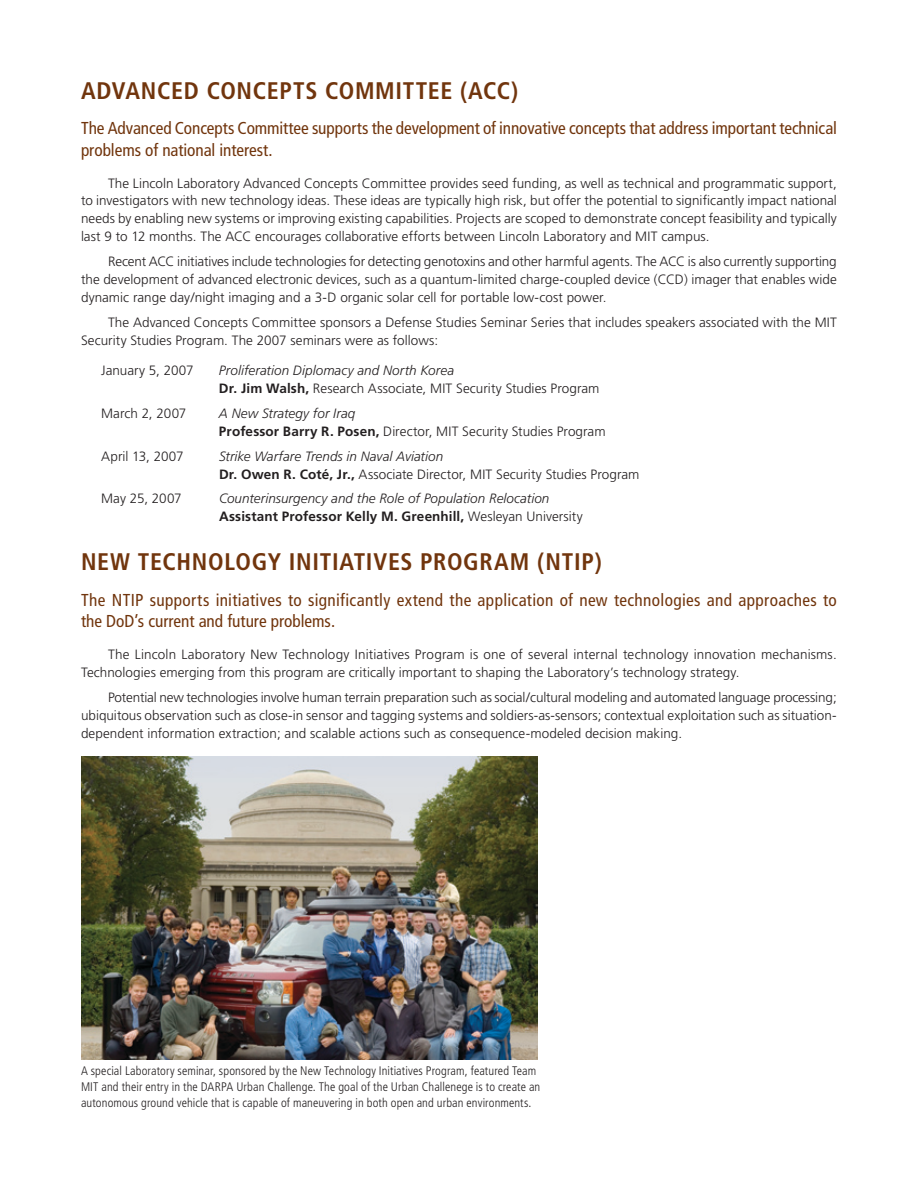
<style>
.page{position:relative;width:918px;height:1188px;background:#fff}
.page>*{position:absolute;margin:0;border:0;box-sizing:border-box;transform-origin:0 0}
.t1{font:700 condensed 24px "Frutiger";letter-spacing:.03em;color:#71350d}
.t2{font:condensed 17.25px/21.8px "Frutiger";color:#71350d}
.t3{font:condensed 17.25px/21.8px "Frutiger";letter-spacing:.02em;color:#71350d}
.t4{font:300 13.5px/18px "Frutiger";letter-spacing:.005em;color:#231f20}
.t5{font:italic 300 13.5px/18px "Frutiger";color:#231f20}
.t6{font:300 condensed 12.3px/16px "Frutiger";letter-spacing:.01em;color:#231f20}
.s1{font-style:italic}
.s2{font-weight:700}
.s3{font-weight:700;font-style:normal}
.s4{font-style:normal}
</style>
<div class="page">
<img style="left:81px;top:756px;width:457px;height:303px">
<h1 class="t1" style="left:81px;top:76px;width:439px">ADVANCED CONCEPTS COMMITTEE (ACC)</h1>
<p class="t2" style="left:81px;top:118px;width:758px">The Advanced Concepts Committee supports the development of innovative concepts that address important technical problems of national interest.</p>
<p class="t4" style="left:81px;top:174px;width:757px;text-align:justify;text-indent:27px">The Lincoln Laboratory Advanced Concepts Committee provides seed funding, as well as technical and programmatic support, to investigators with new technology ideas. These ideas are typically high risk, but offer the potential to significantly impact national needs by enabling new systems or improving existing capabilities. Projects are scoped to demonstrate concept feasibility and typically last 9 to 12 months. The ACC encourages collaborative efforts between Lincoln Laboratory and MIT campus.</p>
<p class="t4" style="left:81px;top:253px;width:757px;text-align:justify;text-indent:27px">Recent ACC initiatives include technologies for detecting genotoxins and other harmful agents. The ACC is also currently supporting the development of advanced electronic devices, such as a quantum-limited charge-coupled device (CCD) imager that enables wide dynamic range day/night imaging and a 3-D organic solar cell for portable low-cost power.</p>
<p class="t4" style="left:81px;top:314px;width:758px;text-indent:27px">The Advanced Concepts Committee sponsors a Defense Studies Seminar Series that includes speakers associated with the MIT<br>Security Studies Program. The 2007 seminars were as follows:</p>
<p class="t4" style="left:101px;top:362px;width:94px">January 5, 2007</p>
<p class="t4" style="left:219px;top:362px;width:382px"><span class="s1">Proliferation Diplomacy and North Korea<br></span><span class="s2">Dr. Jim Walsh,</span> Research Associate, MIT Security Studies Program</p>
<p class="t4" style="left:101px;top:404px;width:87px">March 2, 2007</p>
<p class="t4" style="left:219px;top:404px;width:388px"><span class="s1">A New Strategy for Iraq<br></span><span class="s2">Professor Barry R. Posen,</span> Director, MIT Security Studies Program</p>
<p class="t4" style="left:101px;top:447px;width:84px">April 13, 2007</p>
<p class="t4" style="left:219px;top:447px;width:422px"><span class="s1">Strike Warfare Trends in Naval Aviation<br></span><span class="s2">Dr. Owen R. Coté, Jr.,</span> Associate Director, MIT Security Studies Program</p>
<p class="t4" style="left:101px;top:490px;width:82px">May 25, 2007</p>
<p class="t5" style="left:219px;top:490px;width:365px">Counterinsurgency and the Role of Population Relocation<br><span class="s3">Assistant Professor Kelly M. Greenhill,</span> <span class="s4">Wesleyan University</span></p>
<h1 class="t1" style="left:81px;top:548px;width:522px">NEW TECHNOLOGY INITIATIVES PROGRAM (NTIP)</h1>
<p class="t3" style="left:81px;top:589px;width:757px">The NTIP supports initiatives to significantly extend the application of new technologies and approaches to the DoD’s current and future problems.</p>
<p class="t4" style="left:81px;top:645px;width:757px;text-indent:27px">The Lincoln Laboratory New Technology Initiatives Program is one of several internal technology innovation mechanisms.<br>Technologies emerging from this program are critically important to shaping the Laboratory’s technology strategy.</p>
<p class="t4" style="left:81px;top:688px;width:757px;text-align:justify;text-indent:27px">Potential new technologies involve human terrain preparation such as social/cultural modeling and automated language processing; ubiquitous observation such as close-in sensor and tagging systems and soldiers-as-sensors; contextual exploitation such as situation&shy;dependent information extraction; and scalable actions such as consequence-modeled decision making.</p>
<p class="t6" style="left:81px;top:1063px;width:461px">A special Laboratory seminar, sponsored by the N ew Technology I nitiatives Program, featured Team<br>MIT and their entry in the DARPA U rban Challenge. The goal of the U rban Challenege is to create an autonomous ground vehicle that is capable of maneuvering in both open and urban environments.</p>
</div>
